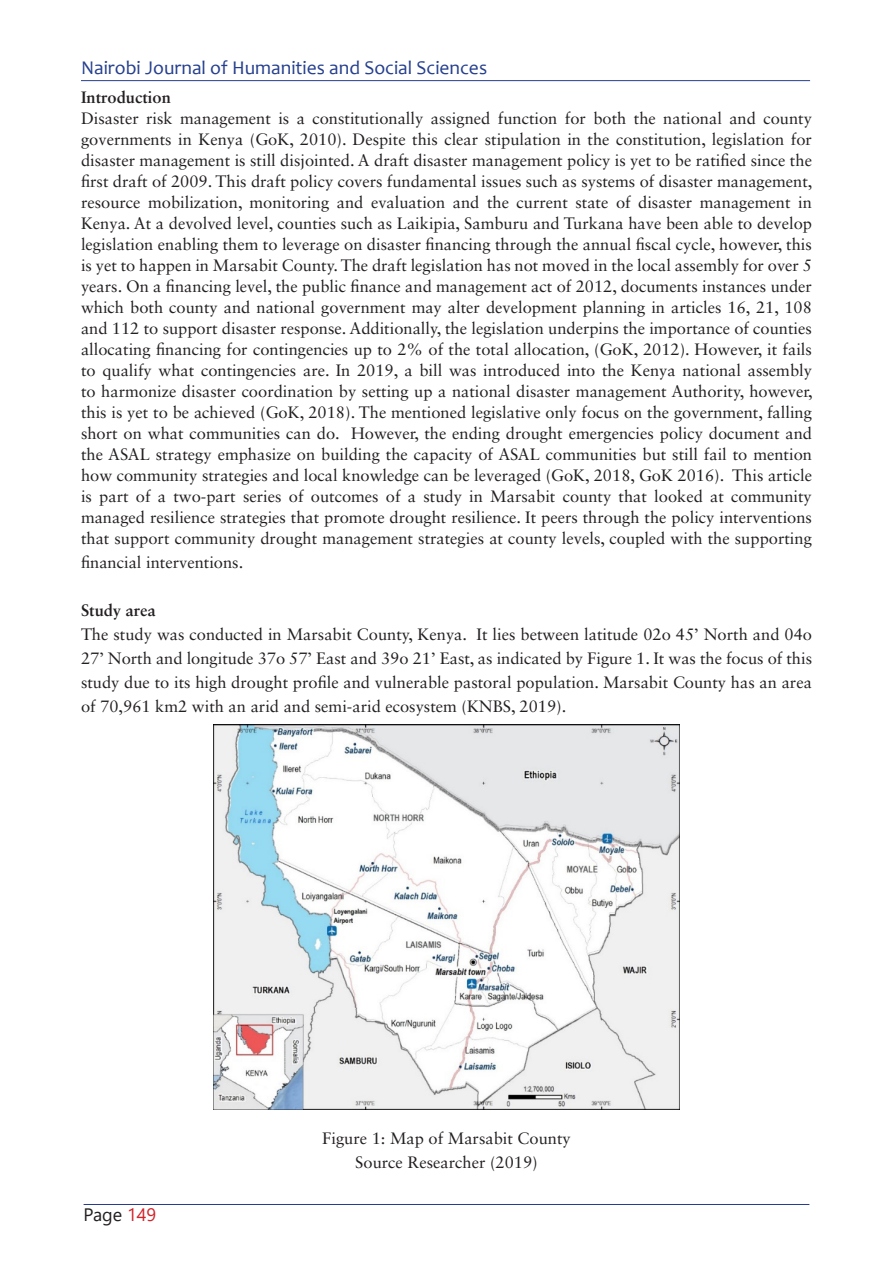
<style>
.page{position:relative;width:893px;height:1263px;background:#fff}
.page>*{position:absolute;margin:0;border:0;box-sizing:border-box;transform-origin:0 0}
.t1{font:19.5px "Candara";color:#253f8e}
.t2{font:18px "Segoe UI";color:#231f20}
.t3{font:16.5px/21px "Sabon LT Std";color:#231f20;text-align:justify}
.t4{font:700 16.5px "Sabon LT Std";color:#231f20}
.s1{color:#d1232a}
</style>
<div class="page">
<hr style="left:84px;top:1204px;width:725px;height:1px;background:#253f8e">
<hr style="left:81px;top:80px;width:729px;height:1px;background:#253f8e">
<img style="left:214px;top:725px;width:465px;height:385px">
<p class="t1" style="left:81px;top:56px;width:408px">Nairobi Journal of Humanities and Social Sciences</p>
<p class="t4" style="left:81px;top:87px;width:91px">Introduction</p>
<p class="t3" style="left:81px;top:107px;width:733px">Disaster risk management is a constitutionally assigned function for both the national and county governments in Kenya (GoK, 2010). Despite this clear stipulation in the constitution, legislation for disaster management is still disjointed. A draft disaster management policy is yet to be ratified since the first draft of 2009. This draft policy covers fundamental issues such as systems of disaster management, resource mobilization, monitoring and evaluation and the current state of disaster management in Kenya. At a devolved level, counties such as Laikipia, Samburu and Turkana have been able to develop legislation enabling them to leverage on disaster financing through the annual fiscal cycle, however, this is yet to happen in Marsabit County. The draft legislation has not moved in the local assembly for over 5 years. On a financing level, the public finance and management act of 2012, documents instances under which both county and national government may alter development planning in articles 16, 21, 108 and 112 to support disaster response. Additionally, the legislation underpins the importance of counties allocating financing for contingencies up to 2% of the total allocation, (GoK, 2012). However, it fails to qualify what contingencies are. In 2019, a bill was introduced into the Kenya national assembly to harmonize disaster coordination by setting up a national disaster management Authority, however, this is yet to be achieved (GoK, 2018). The mentioned legislative only focus on the government, falling short on what communities can do. However, the ending drought emergencies policy document and the ASAL strategy emphasize on building the capacity of ASAL communities but still fail to mention how community strategies and local knowledge can be leveraged (GoK, 2018, GoK 2016). This article is part of a two-part series of outcomes of a study in Marsabit county that looked at community managed resilience strategies that promote drought resilience. It peers through the policy interventions that support community drought management strategies at county levels, coupled with the supporting</p>
<p class="t3" style="left:81px;top:551px;width:164px">financial interventions.</p>
<p class="t4" style="left:81px;top:600px;width:76px">Study area</p>
<p class="t3" style="left:81px;top:622px;width:733px;line-height:24px">The study was conducted in Marsabit County, Kenya. It lies between latitude 02o 45’ North and 04o 27’ North and longitude 37o 57’ East and 39o 21’ East, as indicated by Figure 1. It was the focus of this study due to its high drought profile and vulnerable pastoral population. Marsabit County has an area of 70,961 km2 with an arid and semi-arid ecosystem (KNBS, 2019).</p>
<p class="t2" style="left:84px;top:1198px;width:74px">Page <span class="s1">149</span></p>
<p class="t3" style="left:322px;top:1127px;width:250px">Figure 1: Map of Marsabit County</p>
<p class="t3" style="left:355px;top:1151px;width:184px">Source Researcher (2019)</p>
</div>
